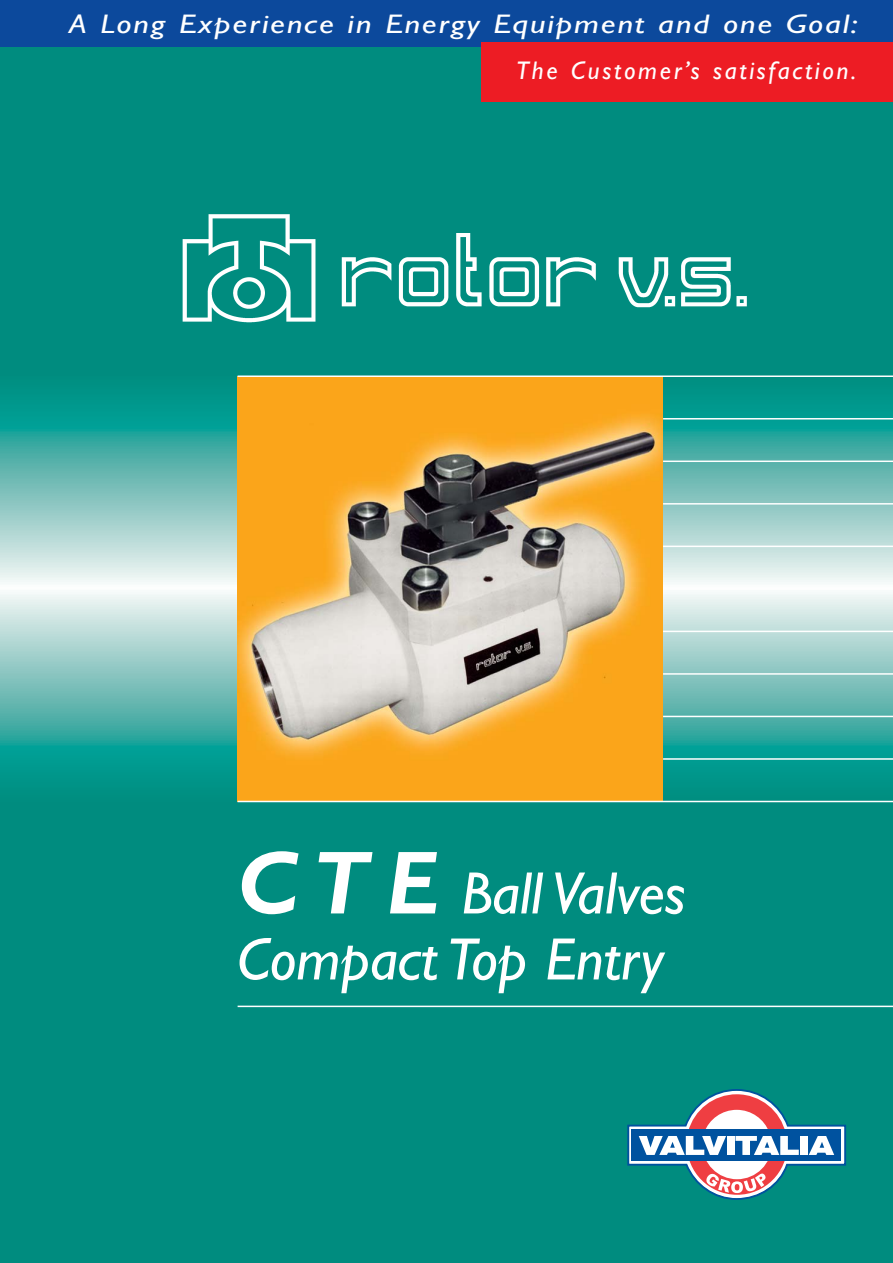
<style>
.page{position:relative;width:893px;height:1263px;background:#fff}
.page>*{position:absolute;margin:0;border:0;box-sizing:border-box;transform-origin:0 0}
.t1{font:italic 60px/66px "Gill Sans";letter-spacing:-.005em;color:#fff}
.t2{font:italic 27px "Gill Sans";letter-spacing:.05em;color:#fff;scale:1.25 1}
.t3{font:italic 25.65px "Gill Sans";letter-spacing:.105em;color:#fff}
.s1{font-weight:700;font-size:90px}
</style>
<div class="page">
<div style="left:0;top:41px;width:893px;height:1222px;background:#008c7f"></div>
<svg style="left:0;top:376px;width:893px;height:425px"></svg>
<hr style="left:663px;top:418px;width:230px;height:1px;background:#fff">
<hr style="left:663px;top:460px;width:230px;height:2px;background:#fff">
<hr style="left:663px;top:503px;width:230px;height:2px;background:#fff">
<hr style="left:663px;top:546px;width:230px;height:1px;background:#fff">
<hr style="left:663px;top:588px;width:230px;height:2px;background:#fff">
<hr style="left:663px;top:631px;width:230px;height:1px;background:#fff">
<hr style="left:663px;top:673px;width:230px;height:2px;background:#fff">
<hr style="left:663px;top:716px;width:230px;height:1px;background:#fff">
<hr style="left:663px;top:758px;width:230px;height:2px;background:#fff">
<hr style="left:238px;top:1006px;width:655px;height:1px;background:#fff">
<div style="left:0;top:0;width:893px;height:47px;background:#0c499c"></div>
<div style="left:481px;top:43px;width:412px;height:59px;background:#ed1c24"></div>
<img style="left:238px;top:377px;width:425px;height:424px">
<img style="left:182px;top:214px;width:565px;height:109px">
<hr style="left:238px;top:375px;width:655px;height:2px;background:#fff">
<hr style="left:238px;top:801px;width:655px;height:1px;background:#fff">
<svg style="left:627px;top:1089px;width:219px;height:111px"></svg>
<p class="t2" style="left:69px;top:15px;width:632px">A Long Experience in Energy Equipment and one Goal:</p>
<p class="t3" style="left:516px;top:62px;width:342px">The Customer’s satisfaction.</p>
<h1 class="t1" style="left:237px;top:867px;width:451px"><span class="s1">C T E</span> Ball Valves<br>Compact Top Entry</h1>
</div>
